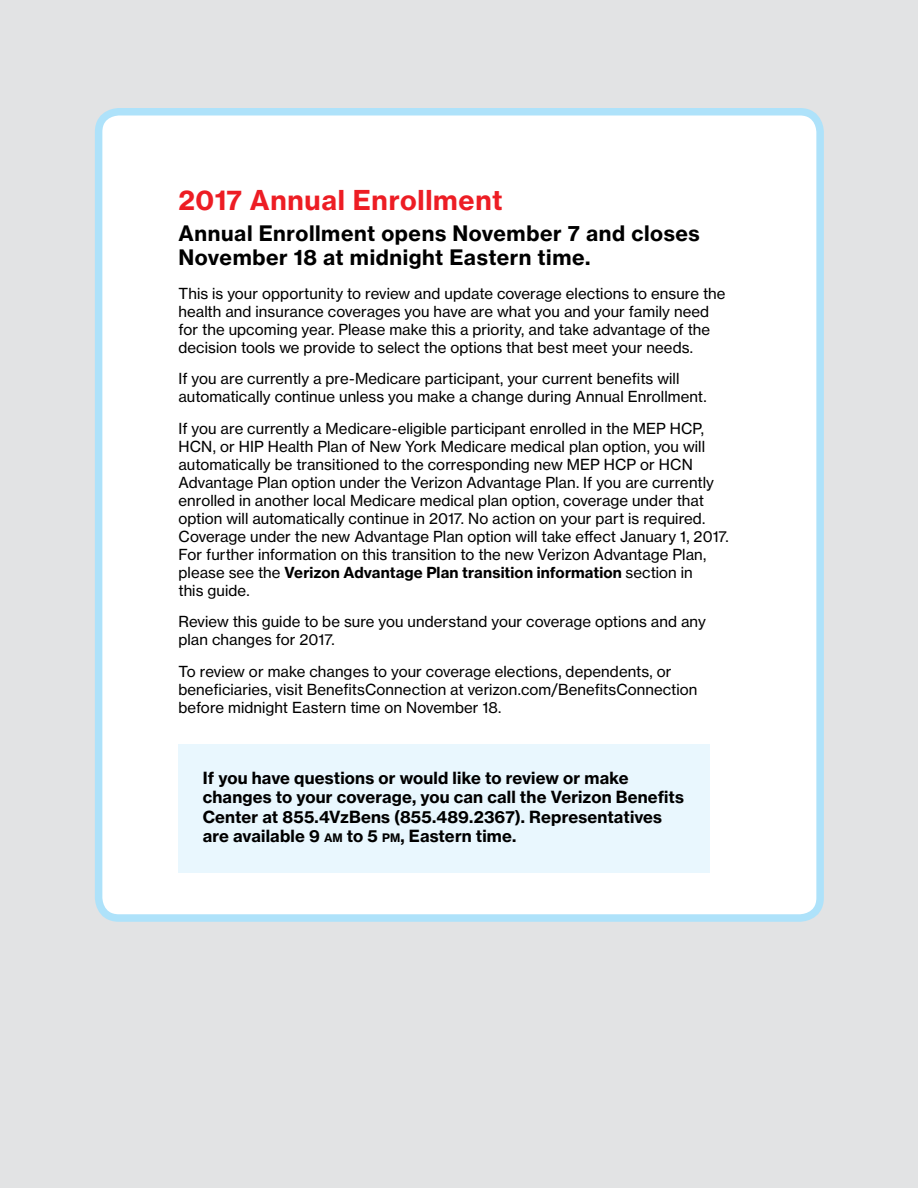
<style>
.page{position:relative;width:918px;height:1188px;background:#e2e3e4}
.page>*{position:absolute;margin:0;border:0;box-sizing:border-box;transform-origin:0 0}
.t1{font:27px "N Haas Grotesk TX Pro 75 Bd";letter-spacing:.025em;color:#ed1d24}
.t2{font:21px/24px "N Haas Grotesk TX Pro 75 Bd";letter-spacing:.025em;color:#000}
.t3{font:16.5px/19.5px "N Haas Grotesk TX Pro 75 Bd";letter-spacing:.01em;color:#000}
.t4{font:15px/18px "N Haas Grotesk TX Pro 55 Rg";letter-spacing:.005em;color:#000}
.t5{font:15px "N Haas Grotesk TX Pro 75 Bd";letter-spacing:.01em;color:#000}
.s1{font-family:"N Haas Grotesk TX Pro 55 Rg"}
.s2{font-size:11.55px}
</style>
<div class="page">
<div style="left:99px;top:112px;width:721px;height:806px;background:#fff;border-radius:20px"></div>
<div style="left:95px;top:108px;width:729px;height:814px;border:8px solid #aee2fa;border-radius:20px"></div>
<div style="left:178px;top:744px;width:532px;height:129px;background:#e9f7fe"></div>
<h1 class="t1" style="left:178px;top:183px;width:326px">2017 Annual Enrollment</h1>
<h2 class="t2" style="left:178px;top:221px;width:523px">Annual Enrollment opens November 7 and closes<br>November 18 at midnight Eastern time.</h2>
<p class="t4" style="left:178px;top:284px;width:549px">This is your opportunity to review and update coverage elections to ensure the health and insurance coverages you have are what you and your family need for the upcoming year. Please make this a priority, and take advantage of the decision tools we provide to select the options that best meet your needs.</p>
<p class="t4" style="left:178px;top:370px;width:530px">If you are currently a pre-Medicare participant, your current benefits will automatically continue unless you make a change during Annual Enrollment.</p>
<p class="t4" style="left:178px;top:419px;width:552px">If you are currently a Medicare-eligible participant enrolled in the MEP HCP, HCN, or HIP Health Plan of New York Medicare medical plan option, you will automatically be transitioned to the corresponding new MEP HCP or HCN Advantage Plan option under the Verizon Advantage Plan. If you are currently enrolled in another local Medicare medical plan option, coverage under that option will automatically continue in 2017. No action on your part is required.<br>Coverage under the new Advantage Plan option will take effect January 1, 2017.<br>For further information on this transition to the new Verizon Advantage Plan,</p>
<p class="t5" style="left:178px;top:563px;width:516px"><span class="s1">please see the</span> Verizon Advantage Plan transition information <span class="s1">section in</span></p>
<p class="t4" style="left:178px;top:574px;width:529px;line-height:31.5px">this guide.<br>Review this guide to be sure you understand your coverage options and any</p>
<p class="t4" style="left:178px;top:624px;width:495px;line-height:31.5px">plan changes for 2017.<br>To review or make changes to your coverage elections, dependents, or</p>
<p class="t4" style="left:178px;top:680px;width:520px">beneficiaries, visit BenefitsConnection at verizon.com/BenefitsConnection before midnight Eastern time on November 18.</p>
<p class="t3" style="left:203px;top:768px;width:483px">If you have questions or would like to review or make changes to your coverage, you can call the Verizon Benefits Center at 855.4VzBens (855.489.2367). Representatives are available 9 <span class="s2">AM</span> to 5 <span class="s2">PM</span>, Eastern time.</p>
</div>
